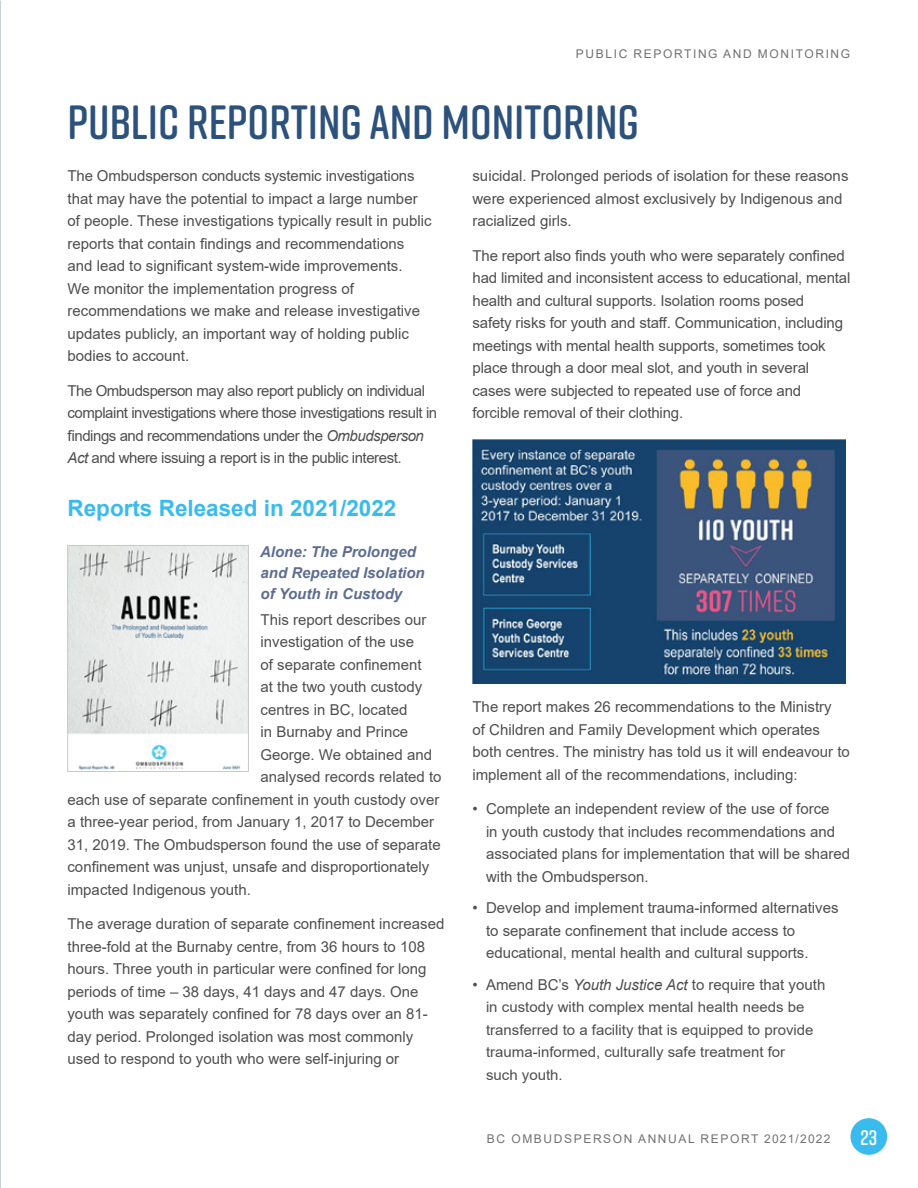
<style>
.page{position:relative;width:918px;height:1188px;background:#fff}
.page>*{position:absolute;margin:0;border:0;box-sizing:border-box;transform-origin:0 0}
.t1{font:600 48px "Rift Soft";color:#2c517b}
.t2{font:700 22.5px "Arial";color:#39bced}
.t3{font:600 21px "Rift Soft";color:#fff}
.t4{font:15px/22.5px "Arial";color:#504d4d}
.t5{font:15px/22.5px "Arial";letter-spacing:-.03em;color:#504d4d}
.t6{font:italic 700 15px/21px "Arial";color:#5d6d91}
.t7{font:14.4px/22.5px "Arial";color:#504d4d;scale:1.04 1}
.t8{font:12px "Arial";letter-spacing:.135em;color:#737171}
.s1{font-style:italic}
.s2{font-size:15px}
</style>
<div class="page">
<div style="left:851px;top:1118px;width:36px;height:37px;background:#39bced;border-radius:50%"></div>
<img style="left:70px;top:547px;width:177px;height:223px">
<div style="left:68px;top:545px;width:181px;height:227px;border:1px solid #c9c9c9"></div>
<img style="left:473px;top:439px;width:373px;height:244px">
<p class="t8" style="left:576px;top:46px;width:276px">PUBLIC REPORTING AND MONITORING</p>
<h1 class="t1" style="left:68px;top:88px;width:573px">PUBLIC REPORTING AND MONITORING</h1>
<p class="t4" style="left:68px;top:165px;width:366px">The Ombudsperson conducts systemic investigations that may have the potential to impact a large number of people. These investigations typically result in public reports that contain findings and recommendations and lead to significant system-wide improvements.<br>We monitor the implementation progress of recommendations we make and release investigative updates publicly, an important way of holding public bodies to account.</p>
<p class="t5" style="left:68px;top:379px;width:371px">The Ombudsperson may also report publicly on individual complaint investigations where those investigations result in findings and recommendations under the <span class="s1">Ombudsperson Act</span> and where issuing a report is in the public interest.</p>
<h2 class="t2" style="left:68px;top:492px;width:330px">Reports Released in 2021/2022</h2>
<p class="t6" style="left:260px;top:542px;width:166px">Alone: The Prolonged and Repeated Isolation of Youth in Custody</p>
<p class="t4" style="left:261px;top:608px;width:167px">This report describes our</p>
<p class="t4" style="left:261px;top:631px;width:155px">investigation of the use</p>
<p class="t4" style="left:261px;top:653px;width:162px">of separate confinement</p>
<p class="t4" style="left:261px;top:676px;width:163px">at the two youth custody</p>
<p class="t4" style="left:261px;top:698px;width:148px">centres in BC, located</p>
<p class="t4" style="left:261px;top:721px;width:149px">in Burnaby and Prince</p>
<p class="t4" style="left:261px;top:743px;width:173px">George. We obtained and</p>
<p class="t4" style="left:261px;top:766px;width:182px">analysed records related to</p>
<p class="t4" style="left:67px;top:788px;width:373px">each use of separate confinement in youth custody over</p>
<p class="t4" style="left:67px;top:811px;width:368px">a three-year period, from January 1, 2017 to December</p>
<p class="t4" style="left:67px;top:833px;width:375px">31, 2019. The Ombudsperson found the use of separate</p>
<p class="t4" style="left:67px;top:856px;width:363px">confinement was unjust, unsafe and disproportionately</p>
<p class="t4" style="left:67px;top:878px;width:185px">impacted Indigenous youth.</p>
<p class="t4" style="left:67px;top:913px;width:378px">The average duration of separate confinement increased three-fold at the Burnaby centre, from 36 hours to 108 hours. Three youth in particular were confined for long periods of time – 38 days, 41 days and 47 days. One youth was separately confined for 78 days over an 81- day period. Prolonged isolation was most commonly used to respond to youth who were self-injuring or</p>
<p class="t4" style="left:472px;top:165px;width:378px">suicidal. Prolonged periods of isolation for these reasons were experienced almost exclusively by Indigenous and racialized girls.</p>
<p class="t4" style="left:472px;top:244px;width:379px">The report also finds youth who were separately confined had limited and inconsistent access to educational, mental health and cultural supports. Isolation rooms posed<br>safety risks for youth and staff. Communication, including meetings with mental health supports, sometimes took place through a door meal slot, and youth in several cases were subjected to repeated use of force and forcible removal of their clothing.</p>
<p class="t4" style="left:472px;top:696px;width:379px">The report makes 26 recommendations to the Ministry<br>of Children and Family Development which operates both centres. The ministry has told us it will endeavour to implement all of the recommendations, including:</p>
<p class="t4" style="left:486px;top:798px;width:366px;text-indent:-14px">• Complete an independent review of the use of force<br>in youth custody that includes recommendations and associated plans for implementation that will be shared with the Ombudsperson.</p>
<p class="t4" style="left:486px;top:897px;width:354px;text-indent:-14px">• Develop and implement trauma-informed alternatives to separate confinement that include access to educational, mental health and cultural supports.</p>
<p class="t4" style="left:472px;top:973px;width:354px">• Amend BC’s <span class="s1">Youth Justice Act</span> to require that youth</p>
<p class="t7" style="left:486px;top:996px;width:317px">in custody with complex mental health needs be transferred to a facility that is equipped to provide trauma-informed, culturally safe treatment for such youth<span class="s2">.</span></p>
<p class="t8" style="left:487px;top:1130px;width:345px">BC OMBUDSPERSON ANNUAL REPORT 2021/2022</p>
<h3 class="t3" style="left:860px;top:1122px;width:18px">23</h3>
</div>
